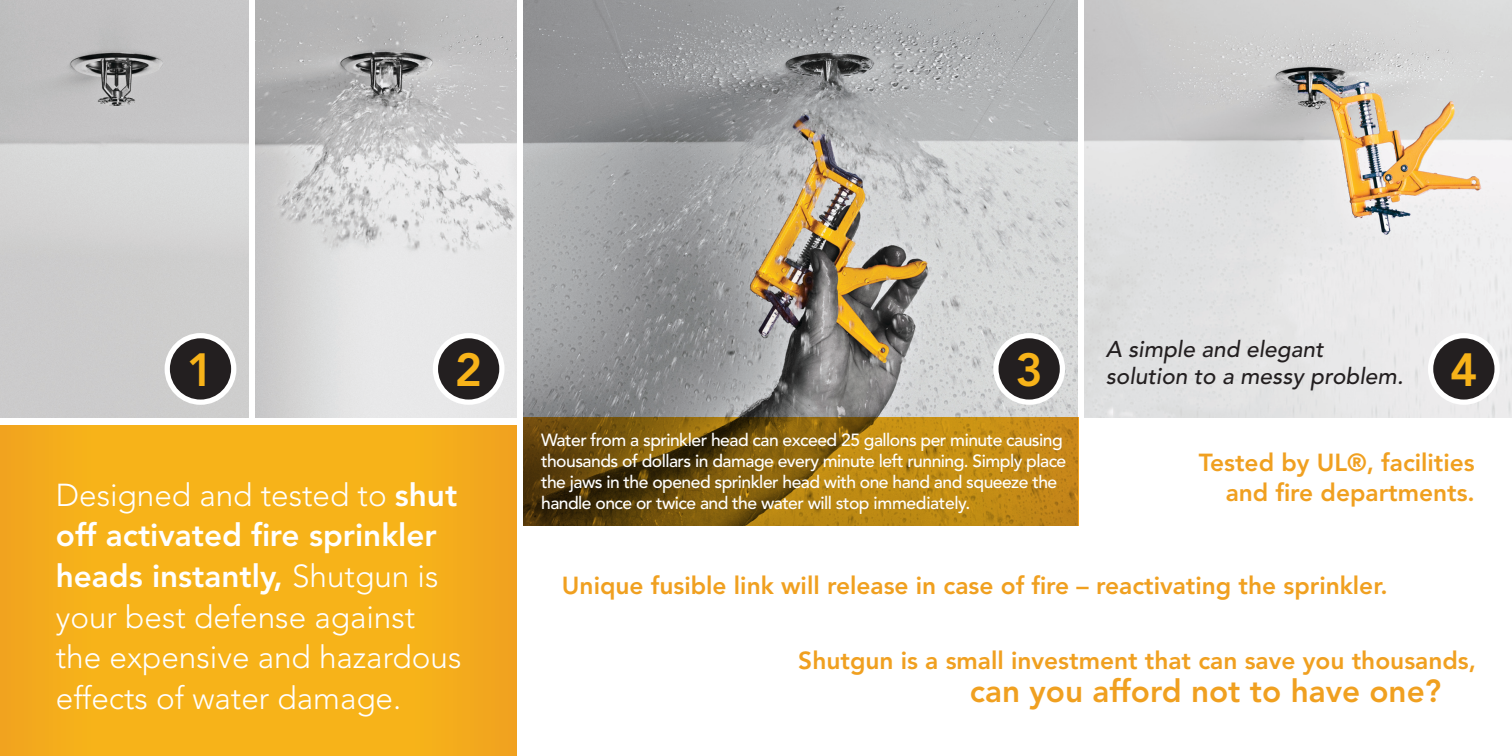
<style>
.page{position:relative;width:1512px;height:756px;background:#fff}
.page>*{position:absolute;margin:0;border:0;box-sizing:border-box;transform-origin:0 0}
.t1{font:800 46.2px "Avenir LT Std";color:#f7b319}
.t2{font:300 31.5px/40.6px "Avenir LT Std";color:#fff}
.t3{font:800 31.5px "Avenir LT Std";color:#f0a020}
.t4{font:800 24.5px "Avenir LT Std";color:#f0a020}
.t5{font:italic 500 22.75px/26.6px "Avenir LT Std";color:#231f20}
.t6{font:500 17.5px/21px "Avenir LT Std";letter-spacing:-.03em;color:#fff}
.s1{font-weight:800}
</style>
<div class="page">
<div style="left:0;top:425px;width:517px;height:331px;background:linear-gradient(to right,#f6b11a,#f5af1b)"></div>
<img style="left:0;top:0;width:249px;height:417px">
<img style="left:256px;top:0;width:261px;height:417px">
<img style="left:524px;top:0;width:553px;height:417px">
<img style="left:1084px;top:0;width:428px;height:417px">
<div style="left:167px;top:336px;width:67px;height:66px;background:#231f20;border-radius:50%"></div>
<div style="left:165px;top:333px;width:71px;height:72px;border:5px solid #fff;border-radius:50%"></div>
<div style="left:435px;top:336px;width:67px;height:66px;background:#231f20;border-radius:50%"></div>
<div style="left:433px;top:333px;width:72px;height:72px;border:5px solid #fff;border-radius:50%"></div>
<div style="left:996px;top:336px;width:66px;height:66px;background:#231f20;border-radius:50%"></div>
<div style="left:993px;top:333px;width:72px;height:72px;border:5px solid #fff;border-radius:50%"></div>
<div style="left:1431px;top:336px;width:66px;height:66px;background:#231f20;border-radius:50%"></div>
<div style="left:1428px;top:333px;width:72px;height:72px;border:5px solid #fff;border-radius:50%"></div>
<svg style="left:524px;top:417px;width:555px;height:108px;background:#92690f"></svg>
<p class="t5" style="left:1106px;top:337px;width:299px">A simple and elegant solution to a messy problem.</p>
<p class="t1" style="left:187px;top:343px;width:29px">1</p>
<p class="t1" style="left:455px;top:343px;width:29px">2</p>
<p class="t1" style="left:1015px;top:343px;width:29px">3</p>
<p class="t1" style="left:1450px;top:343px;width:29px">4</p>
<p class="t2" style="left:56px;top:475px;width:407px">Designed and tested to <span class="s1">shut off activated fire sprinkler heads instantly,</span> Shutgun is your best defense against the expensive and hazardous effects of water damage.</p>
<p class="t6" style="left:541px;top:430px;width:527px">Water from a sprinkler head can exceed 25 gallons per minute causing thousands of dollars in damage every minute left running. Simply place the jaws in the opened sprinkler head with one hand and squeeze the handle once or twice and the water will stop immediately.</p>
<p class="t4" style="left:1199px;top:448px;width:278px">Tested by UL®, facilities</p>
<p class="t4" style="left:1226px;top:478px;width:251px">and fire departments.</p>
<p class="t4" style="left:562px;top:571px;width:827px">Unique fusible link will release in case of fire – reactivating the sprinkler.</p>
<p class="t4" style="left:798px;top:646px;width:679px">Shutgun is a small investment that can save you thousands,</p>
<p class="t3" style="left:970px;top:673px;width:473px">can you afford not to have one?</p>
</div>
